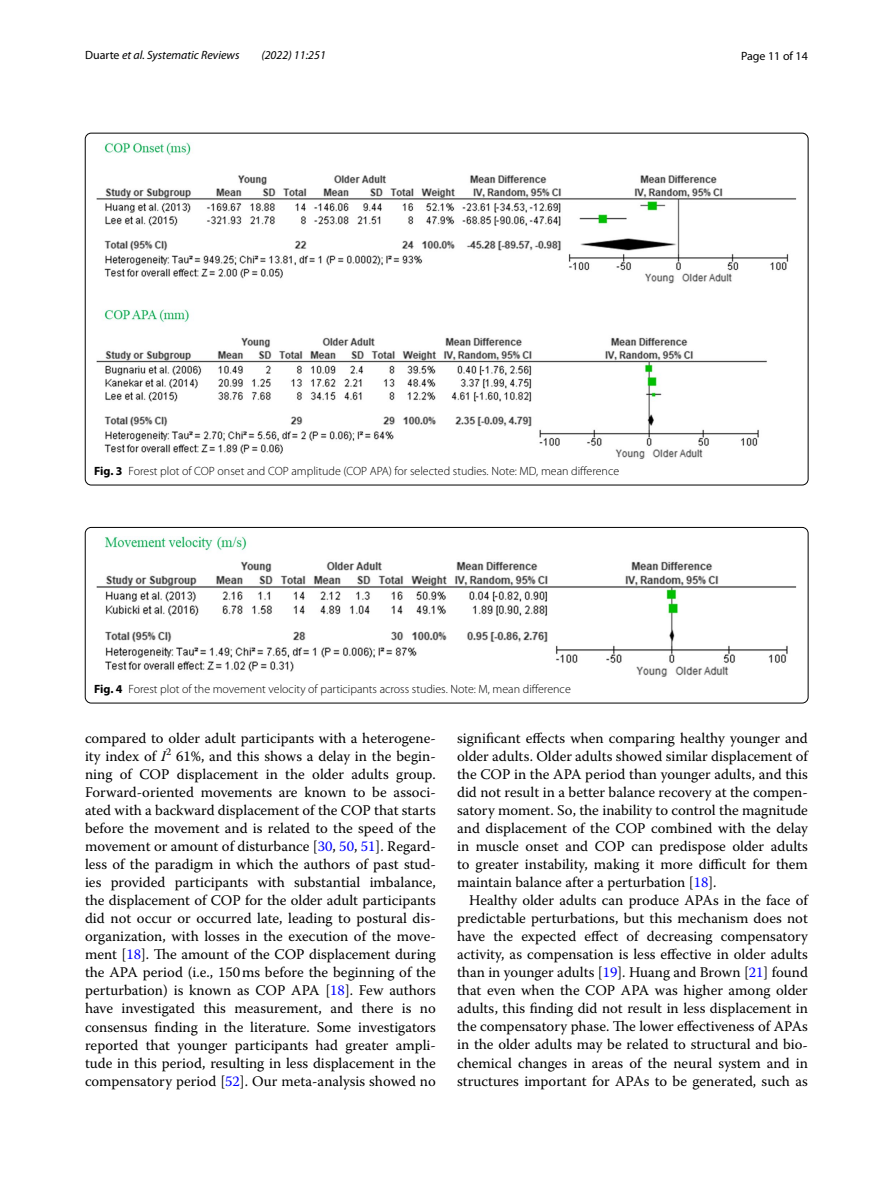
<style>
.page{position:relative;width:893px;height:1187px;background:#fff}
.page>*{position:absolute;margin:0;border:0;box-sizing:border-box;transform-origin:0 0}
.t1{font:14.7px/18px "Warnock Pro";color:#000;text-align:justify}
.t2{font:300 12px "Myriad Pro";color:#000}
.t3{font:italic 12px "Myriad Pro";color:#000}
.t4{font:12px "Myriad Pro";color:#000}
.s1{font-style:normal}
.s2{font-weight:700}
.s3{font-style:italic}
.s4{color:#00f}
</style>
<div class="page">
<img style="left:96px;top:142px;width:701px;height:317px">
<img style="left:96px;top:536px;width:701px;height:141px">
<div style="left:85px;top:527px;width:723px;height:176px;border:1px solid #000;border-radius:6px"></div>
<p class="t3" style="left:85px;top:48px;width:156px"><span class="s1">Duarte</span> et al. Systematic Reviews</p>
<p class="t3" style="left:261px;top:48px;width:66px">(2022) 11:251</p>
<p class="t4" style="left:741px;top:48px;width:68px">Page 11 of 14</p>
<p class="t2" style="left:94px;top:464px;width:526px"><span class="s2">Fig. 3</span> Forest plot of COP onset and COP amplitude (COP APA) for selected studies. Note: MD, mean difference</p>
<p class="t2" style="left:94px;top:682px;width:478px"><span class="s2">Fig. 4</span> Forest plot of the movement velocity of participants across studies. Note: M, mean difference</p>
<p class="t1" style="left:85px;top:729px;width:352px">compared to older adult participants with a heterogene&shy;ity index of <span class="s3">I</span><sup>2</sup> 61%, and this shows a delay in the begin&shy;ning of COP displacement in the older adults group.<br>Forward-oriented movements are known to be associ&shy;ated with a backward displacement of the COP that starts before the movement and is related to the speed of the movement or amount of disturbance [<span class="s4">30</span>, <span class="s4">50</span>, <span class="s4">51</span>]. Regard&shy;less of the paradigm in which the authors of past stud&shy;ies provided participants with substantial imbalance, the displacement of COP for the older adult participants did not occur or occurred late, leading to postural dis&shy;organization, with losses in the execution of the move&shy;ment [<span class="s4">18</span>]. The amount of the COP displacement during the APA period (i.e., 150ms before the beginning of the perturbation) is known as COP APA [<span class="s4">18</span>]. Few authors have investigated this measurement, and there is no consensus finding in the literature. Some investigators reported that younger participants had greater ampli&shy;tude in this period, resulting in less displacement in the compensatory period [<span class="s4">52</span>]. Our meta-analysis showed no</p>
<p class="t1" style="left:457px;top:729px;width:352px">significant effects when comparing healthy younger and older adults. Older adults showed similar displacement of the COP in the APA period than younger adults, and this did not result in a better balance recovery at the compen&shy;satory moment. So, the inability to control the magnitude and displacement of the COP combined with the delay in muscle onset and COP can predispose older adults to greater instability, making it more difficult for them maintain balance after a perturbation [<span class="s4">18</span>].</p>
<p class="t1" style="left:457px;top:891px;width:352px;text-indent:12px">Healthy older adults can produce APAs in the face of predictable perturbations, but this mechanism does not have the expected effect of decreasing compensatory activity, as compensation is less effective in older adults than in younger adults [<span class="s4">19</span>]. Huang and Brown [<span class="s4">21</span>] found that even when the COP APA was higher among older adults, this finding did not result in less displacement in the compensatory phase. The lower effectiveness of APAs in the older adults may be related to structural and bio&shy;chemical changes in areas of the neural system and in structures important for APAs to be generated, such as</p>
</div>
